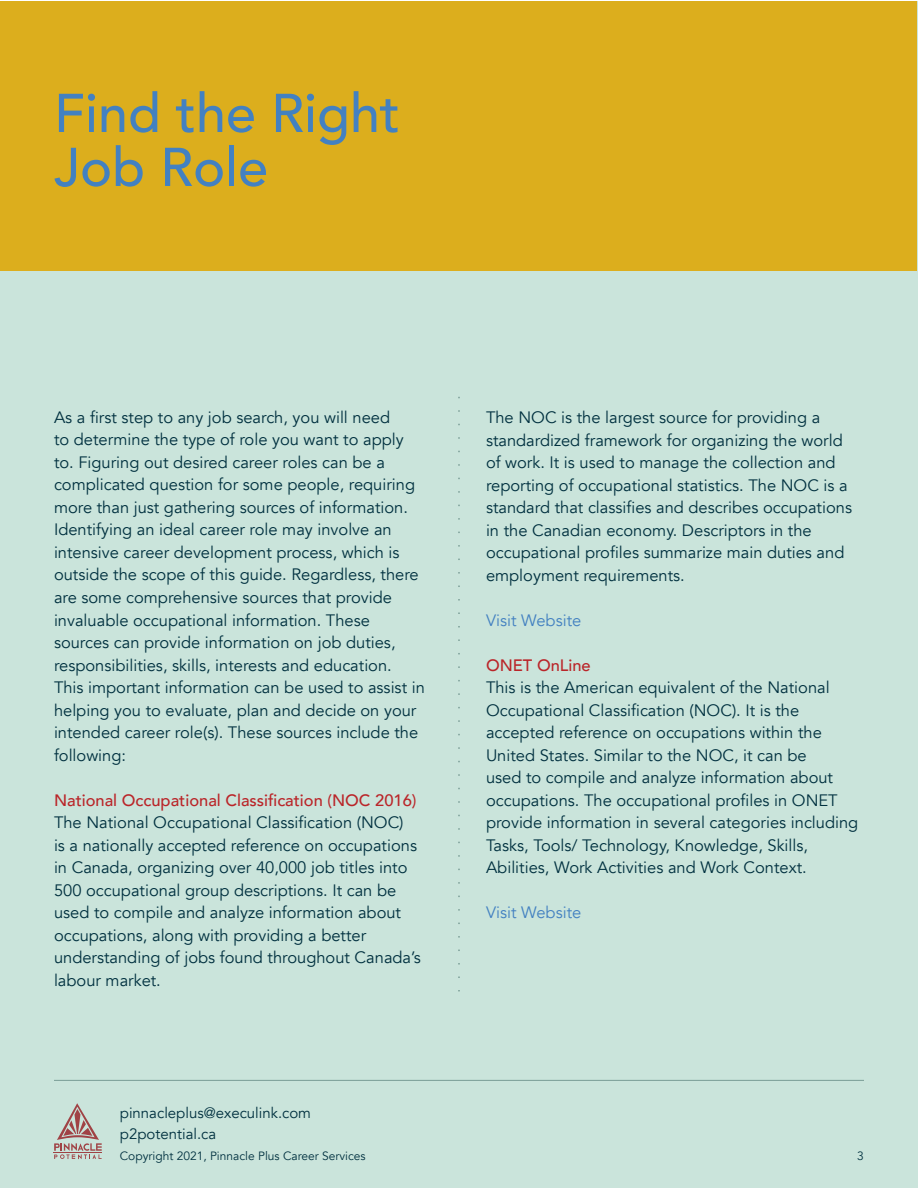
<style>
.page{position:relative;width:918px;height:1188px;background:#fff}
.page>*{position:absolute;margin:0;border:0;box-sizing:border-box;transform-origin:0 0}
.t1{font:500 54px/54px "Avenir";color:#4381c1}
.t2{font:16.5px/22.5px "Avenir";color:#00303f}
.t3{font:500 16.5px "Avenir";color:#ba2529}
.t4{font:16.5px "Avenir";color:#4381c1}
.t5{font:15px/21px "Avenir";color:#00303f}
.t6{font:12px "Avenir";color:#00303f}
</style>
<div class="page">
<div style="left:0;top:1px;width:918px;height:1187px;background:#cae4db"></div>
<svg style="left:54px;top:1103px;width:48px;height:56px"></svg>
<hr style="left:54px;top:1080px;width:810px;height:1px;background:#7a9d96">
<div style="left:1px;top:1px;width:916px;height:270px;background:#dcae1d"></div>
<svg style="left:458px;top:397px;width:2px;height:594px"></svg>
<h1 class="t1" style="left:54px;top:83px;width:347px">Find the Right<br>Job Role</h1>
<p class="t2" style="left:54px;top:406px;width:372px">As a first step to any job search, you will need<br>to determine the type of role you want to apply to. Figuring out desired career roles can be a complicated question for some people, requiring more than just gathering sources of information.<br>Identifying an ideal career role may involve an intensive career development process, which is outside the scope of this guide. Regardless, there are some comprehensive sources that provide invaluable occupational information. These sources can provide information on job duties, responsibilities, skills, interests and education.<br>This important information can be used to assist in helping you to evaluate, plan and decide on your intended career role(s). These sources include the following:</p>
<p class="t3" style="left:54px;top:786px;width:364px">National Occupational Classification (NOC 2016)</p>
<p class="t2" style="left:54px;top:811px;width:368px">The National Occupational Classification (NOC)<br>is a nationally accepted reference on occupations in Canada, organizing over 40,000 job titles into 500 occupational group descriptions. It can be used to compile and analyze information about occupations, along with providing a better understanding of jobs found throughout Canada’s labour market.</p>
<p class="t5" style="left:120px;top:1103px;width:193px">pinnacleplus@execulink.com p2potential.ca</p>
<p class="t6" style="left:120px;top:1149px;width:247px">Copyright 2021, Pinnacle Plus Career Services</p>
<p class="t2" style="left:486px;top:406px;width:368px">The NOC is the largest source for providing a standardized framework for organizing the world of work. It is used to manage the collection and reporting of occupational statistics. The NOC is a standard that classifies and describes occupations in the Canadian economy. Descriptors in the occupational profiles summarize main duties and employment requirements.</p>
<p class="t4" style="left:486px;top:610px;width:97px">Visit Website</p>
<p class="t3" style="left:486px;top:651px;width:106px">ONET OnLine</p>
<p class="t2" style="left:486px;top:676px;width:374px">This is the American equivalent of the National Occupational Classification (NOC). It is the accepted reference on occupations within the United States. Similar to the NOC, it can be<br>used to compile and analyze information about occupations. The occupational profiles in ONET provide information in several categories including Tasks, Tools/ Technology, Knowledge, Skills, Abilities, Work Activities and Work Context.</p>
<p class="t4" style="left:486px;top:903px;width:97px">Visit Website</p>
<p class="t6" style="left:857px;top:1149px;width:8px">3</p>
</div>
